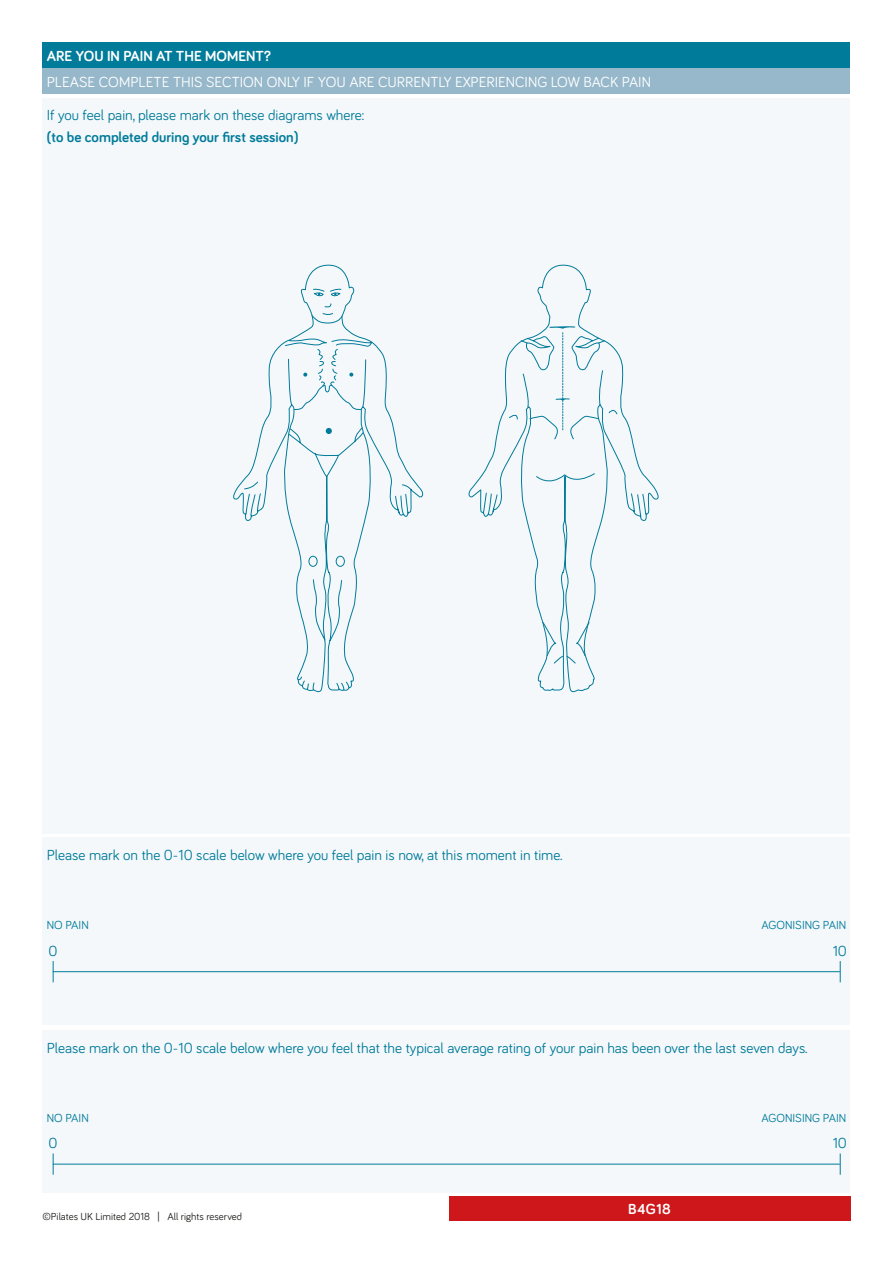
<style>
.page{position:relative;width:893px;height:1263px;background:#fff}
.page>*{position:absolute;margin:0;border:0;box-sizing:border-box;transform-origin:0 0}
.t1{font:15px "Bariol";color:#007b9a}
.t2{font:15px "Bariol";color:#fff}
.t3{font:700 15px "Bariol";color:#007b9a}
.t4{font:700 15px "Bariol";color:#fff}
.t5{font:12px "Bariol";color:#007b9a}
.t6{font:10.5px "Bariol";color:#1d1d1b}
</style>
<div class="page">
<div style="left:43px;top:98px;width:807px;height:735px;background:#f5f8fa"></div>
<div style="left:43px;top:838px;width:807px;height:187px;background:#f5f8fa"></div>
<div style="left:43px;top:1030px;width:807px;height:162px;background:#f5f8fa"></div>
<div style="left:43px;top:43px;width:807px;height:25px;background:#007b9a"></div>
<div style="left:43px;top:68px;width:807px;height:26px;background:#96b8ca"></div>
<svg style="left:53px;top:1153px;width:1px;height:22px"></svg>
<svg style="left:840px;top:1153px;width:1px;height:22px"></svg>
<hr style="left:53px;top:1164px;width:787px;height:1px;background:#007b9a">
<svg style="left:53px;top:961px;width:1px;height:21px"></svg>
<svg style="left:840px;top:961px;width:1px;height:21px"></svg>
<hr style="left:53px;top:971px;width:787px;height:1px;background:#007b9a">
<svg style="left:233px;top:265px;width:425px;height:427px"></svg>
<svg style="left:288px;top:289px;width:78px;height:402px"></svg>
<svg style="left:590px;top:326px;width:28px;height:161px"></svg>
<svg style="left:322px;top:312px;width:268px;height:352px"></svg>
<div style="left:449px;top:1196px;width:401px;height:24px;background:#cd171a"></div>
<p class="t4" style="left:47px;top:46px;width:226px">ARE YOU IN PAIN AT THE MOMENT?</p>
<p class="t2" style="left:47px;top:71px;width:606px">PLEASE COMPLETE THIS SECTION ONLY IF YOU ARE CURRENTLY EXPERIENCING LOW BACK PAIN</p>
<p class="t1" style="left:47px;top:105px;width:319px">If you feel pain, please mark on these diagrams where:</p>
<p class="t3" style="left:47px;top:127px;width:253px">(to be completed during your first session)</p>
<p class="t1" style="left:47px;top:845px;width:517px">Please mark on the 0-10 scale below where you feel pain is now, at this moment in time.</p>
<p class="t5" style="left:47px;top:917px;width:44px">NO PAIN</p>
<p class="t5" style="left:762px;top:917px;width:86px">AGONISING PAIN</p>
<p class="t1" style="left:49px;top:941px;width:11px">0</p>
<p class="t1" style="left:833px;top:941px;width:16px">10</p>
<p class="t1" style="left:47px;top:1037px;width:762px">Please mark on the 0-10 scale below where you feel that the typical average rating of your pain has been over the last seven days.</p>
<p class="t5" style="left:47px;top:1109px;width:44px">NO PAIN</p>
<p class="t5" style="left:762px;top:1109px;width:86px">AGONISING PAIN</p>
<p class="t1" style="left:49px;top:1133px;width:11px">0</p>
<p class="t1" style="left:833px;top:1133px;width:16px">10</p>
<p class="t6" style="left:43px;top:1210px;width:201px">©Pilates UK Limited 2018 | All rights reserved</p>
<p class="t4" style="left:628px;top:1198px;width:44px">B4G18</p>
</div>
